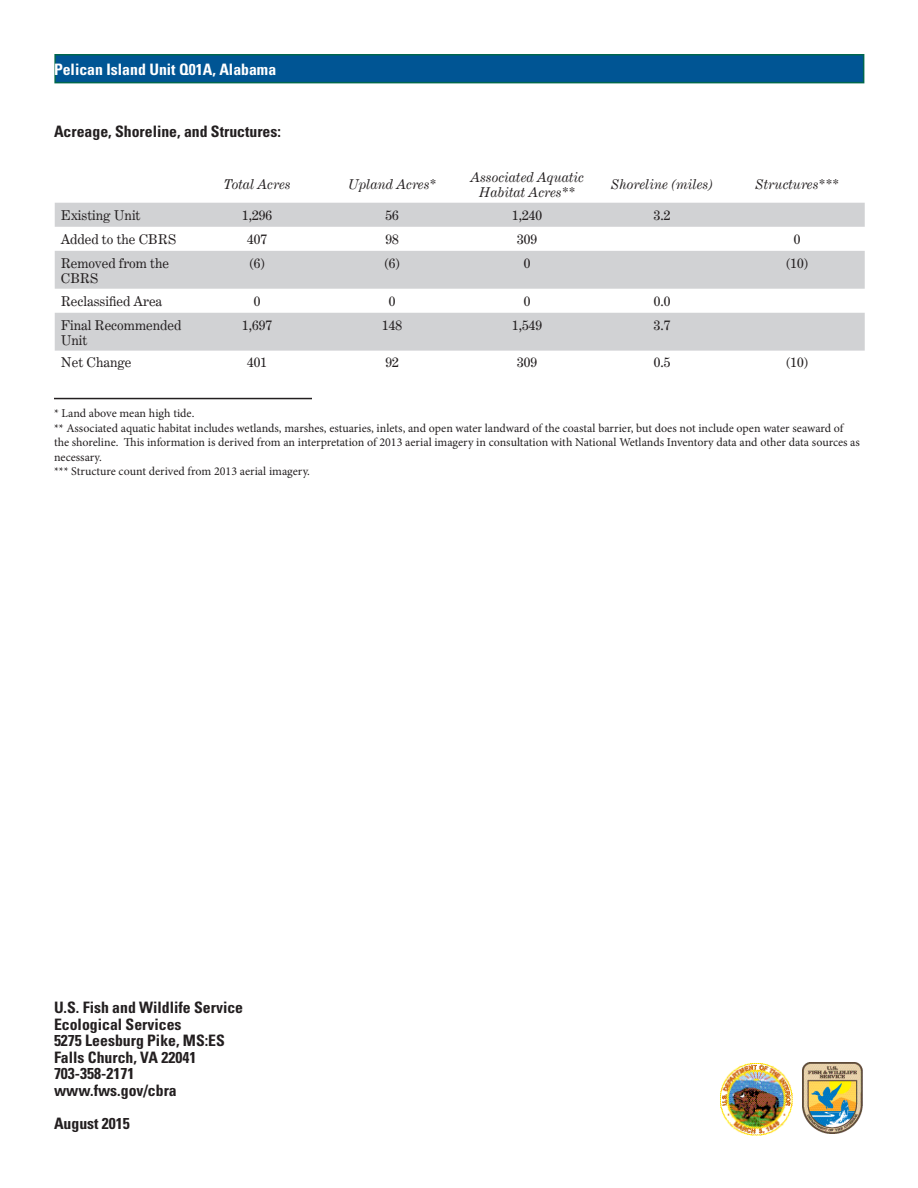
<style>
.page{position:relative;width:918px;height:1188px;background:#fff}
.page>*{position:absolute;margin:0;border:0;box-sizing:border-box;transform-origin:0 0}
.Text{font:700 condensed 15.75px/16.5px "Univers";color:#231f20}
.t1{font:700 condensed 15.75px "Univers";color:#fff}
.Text-2{font:13.5px/15px "Century Expanded BT";color:#231f20}
.Text-3{font:italic 13.5px/15px "Century Expanded BT";color:#231f20;text-align:center}
.t2{font:12px/14.4px "Minion Pro";color:#231f20}
</style>
<div class="page">
<img style="left:720px;top:1064px;width:72px;height:72px">
<img style="left:803px;top:1063px;width:60px;height:71px">
<div style="left:54px;top:54px;width:810px;height:29px;background:#005594;border:2px solid #01674d"></div>
<svg style="left:55px;top:203px;width:810px;height:148px;fill:#d1d2d4"></svg>
<hr style="left:54px;top:398px;width:258px;height:1px;background:#231f20">
<p class="t1" style="left:54px;top:60px;width:224px">Pelican Island Unit Q01A, Alabama</p>
<p class="Text" style="left:54px;top:123px;width:228px">Acreage, Shoreline, and Structures:</p>
<p class="Text-3" style="left:224px;top:177px;width:68px">Total Acres</p>
<p class="Text-3" style="left:348px;top:177px;width:90px">Upland Acres*</p>
<p class="Text-3" style="left:470px;top:169px;width:115px">Associated Aquatic<br>Habitat Acres**</p>
<p class="Text-3" style="left:611px;top:177px;width:103px">Shoreline (miles)</p>
<p class="Text-3" style="left:756px;top:177px;width:85px">Structures***</p>
<p class="Text-2" style="left:61px;top:207px;width:81px">Existing Unit</p>
<p class="Text-2" style="left:242px;top:207px;width:31px">1,296</p>
<p class="Text-2" style="left:386px;top:207px;width:15px">56</p>
<p class="Text-2" style="left:512px;top:207px;width:31px">1,240</p>
<p class="Text-2" style="left:654px;top:207px;width:18px">3.2</p>
<p class="Text-2" style="left:61px;top:231px;width:117px">Added to the CBRS</p>
<p class="Text-2" style="left:247px;top:231px;width:21px">407</p>
<p class="Text-2" style="left:386px;top:231px;width:15px">98</p>
<p class="Text-2" style="left:517px;top:231px;width:21px">309</p>
<p class="Text-2" style="left:794px;top:231px;width:8px">0</p>
<p class="Text-2" style="left:61px;top:255px;width:110px">Removed from the<br>CBRS</p>
<p class="Text-2" style="left:249px;top:255px;width:17px">(6)</p>
<p class="Text-2" style="left:384px;top:255px;width:17px">(6)</p>
<p class="Text-2" style="left:524px;top:255px;width:8px">0</p>
<p class="Text-2" style="left:786px;top:255px;width:24px">(10)</p>
<p class="Text-2" style="left:61px;top:293px;width:103px">Reclassified Area</p>
<p class="Text-2" style="left:254px;top:293px;width:8px">0</p>
<p class="Text-2" style="left:389px;top:293px;width:8px">0</p>
<p class="Text-2" style="left:524px;top:293px;width:8px">0</p>
<p class="Text-2" style="left:654px;top:293px;width:18px">0.0</p>
<p class="Text-2" style="left:61px;top:317px;width:122px">Final Recommended<br>Unit</p>
<p class="Text-2" style="left:242px;top:317px;width:31px">1,697</p>
<p class="Text-2" style="left:382px;top:317px;width:21px">148</p>
<p class="Text-2" style="left:512px;top:317px;width:31px">1,549</p>
<p class="Text-2" style="left:654px;top:317px;width:18px">3.7</p>
<p class="Text-2" style="left:61px;top:355px;width:72px">Net Change</p>
<p class="Text-2" style="left:247px;top:355px;width:21px">401</p>
<p class="Text-2" style="left:386px;top:355px;width:15px">92</p>
<p class="Text-2" style="left:517px;top:355px;width:21px">309</p>
<p class="Text-2" style="left:654px;top:355px;width:18px">0.5</p>
<p class="Text-2" style="left:786px;top:355px;width:24px">(10)</p>
<p class="t2" style="left:54px;top:406px;width:142px">* Land above mean high tide.</p>
<p class="t2" style="left:54px;top:421px;width:807px">** Associated aquatic habitat includes wetlands, marshes, estuaries, inlets, and open water landward of the coastal barrier, but does not include open water seaward of the shoreline. This information is derived from an interpretation of 2013 aerial imagery in consultation with National Wetlands Inventory data and other data sources as necessary.</p>
<p class="t2" style="left:54px;top:464px;width:258px">*** Structure count derived from 2013 aerial imagery.</p>
<p class="Text" style="left:54px;top:999px;width:191px">U.S. Fish and Wildlife Service<br>Ecological Services<br>5275 Leesburg Pike, MS:ES<br>Falls Church, VA 22041<br>703-358-2171 www.fws.gov/cbra</p>
<p class="Text" style="left:54px;top:1115px;width:77px">August 2015</p>
</div>
